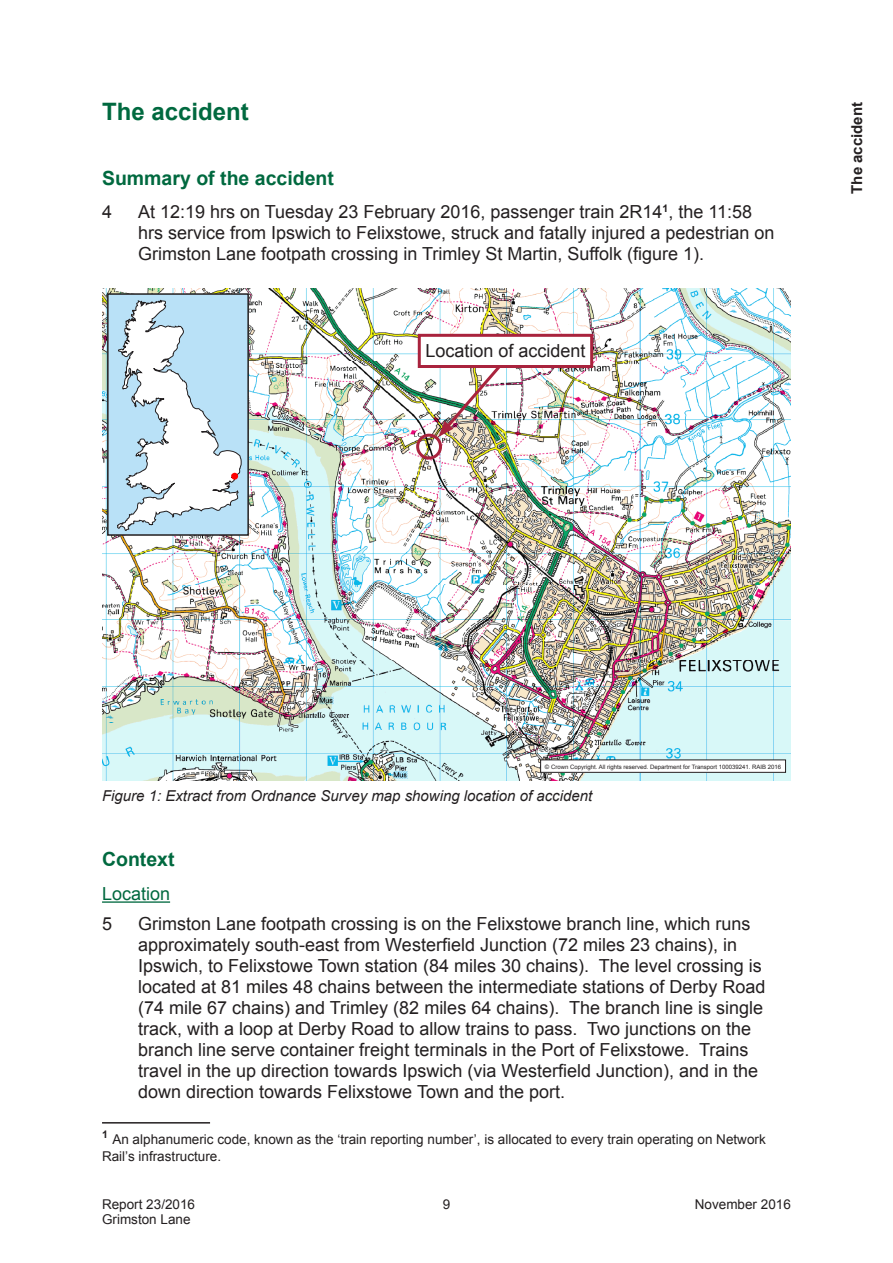
<style>
.page{position:relative;width:893px;height:1263px;background:#fff}
.page>*{position:absolute;margin:0;border:0;box-sizing:border-box;transform-origin:0 0}
.A_-_Page_Header{font:700 24px "Arial";color:#00693f}
.A_-_Sub_head_1{font:700 19.5px "Arial";color:#00693f}
.A_-_Body_Copy{font:18px/21px "Arial";color:#231f20}
.A_-_Sub_head_2{font:18px "Arial";color:#00693f}
.Caption_text{font:italic 15px "Arial";color:#231f20}
.Spine_text_-_recto{font:700 15px "Arial";color:#231f20}
.t1{font:13.5px/15px "Arial";color:#231f20}
.A_-_Body_Copy-2{font:6px "Arial";color:#231f20}
</style>
<div class="page">
<hr style="left:102px;top:901px;width:68px;height:2px;background:#00693f">
<hr style="left:102px;top:1122px;width:108px;height:1px;background:#231f20">
<img style="left:102px;top:288px;width:689px;height:492px">
<div style="left:541px;top:760px;width:244px;height:12px;background:#fff"></div>
<div style="left:540px;top:759px;width:246px;height:14px;border:1px solid #231f20"></div>
<img style="left:438px;top:368px;width:68px;height:69px">
<div style="left:419px;top:335px;width:173px;height:31px;background:#fff"></div>
<div style="left:418px;top:334px;width:175px;height:34px;border:3px solid #a9233d"></div>
<div style="left:108px;top:294px;width:140px;height:241px;background:#b9e1f7"></div>
<svg style="left:117px;top:300px;width:125px;height:231px"></svg>
<div style="left:107px;top:293px;width:142px;height:243px;border:2px solid #231f20"></div>
<div style="left:231px;top:473px;width:7px;height:7px;background:#f00;border-radius:50%"></div>
<div style="left:416px;top:434px;width:26px;height:25px;border:3px solid #a9233d;border-radius:50%"></div>
<p class="A_-_Page_Header" style="left:102px;top:95px;width:148px">The accident</p>
<p class="A_-_Sub_head_1" style="left:102px;top:165px;width:233px">Summary of the accident</p>
<p class="A_-_Body_Copy" style="left:102px;top:202px;width:12px">4</p>
<p class="A_-_Body_Copy" style="left:138px;top:202px;width:638px">At 12:19 hrs on Tuesday 23 February 2016, passenger train 2R14<sup>1</sup>, the 11:58 hrs service from Ipswich to Felixstowe, struck and fatally injured a pedestrian on<br>Grimston Lane footpath crossing in Trimley St Martin, Suffolk (figure 1).</p>
<p class="A_-_Body_Copy" style="left:425px;top:341px;width:162px">Location of accident</p>
<p class="Spine_text_-_recto" style="left:847px;top:194px;width:93px;rotate:-90deg">The accident</p>
<p class="A_-_Body_Copy-2" style="left:545px;top:762px;width:238px">© Crown Copyright. All rights reserved. Department for Transport 100039241. RAIB 2016</p>
<p class="Caption_text" style="left:102px;top:786px;width:492px">Figure 1: Extract from Ordnance Survey map showing location of accident</p>
<p class="A_-_Sub_head_1" style="left:102px;top:846px;width:74px">Context</p>
<p class="A_-_Sub_head_2" style="left:102px;top:882px;width:70px">Location</p>
<p class="A_-_Body_Copy" style="left:102px;top:913px;width:12px">5</p>
<p class="A_-_Body_Copy" style="left:138px;top:913px;width:629px">Grimston Lane footpath crossing is on the Felixstowe branch line, which runs approximately south-east from Westerfield Junction (72 miles 23 chains), in Ipswich, to Felixstowe Town station (84 miles 30 chains). The level crossing is located at 81 miles 48 chains between the intermediate stations of Derby Road (74 mile 67 chains) and Trimley (82 miles 64 chains). The branch line is single track, with a loop at Derby Road to allow trains to pass. Two junctions on the branch line serve container freight terminals in the Port of Felixstowe. Trains travel in the up direction towards Ipswich (via Westerfield Junction), and in the down direction towards Felixstowe Town and the port.</p>
<p class="t1" style="left:102px;top:1131px;width:665px;line-height:16.5px"><sup>1</sup> An alphanumeric code, known as the ‘train reporting number’, is allocated to every train operating on Network<br>Rail’s infrastructure.</p>
<p class="t1" style="left:102px;top:1197px;width:95px">Report 23/2016<br>Grimston Lane</p>
<p class="t1" style="left:443px;top:1197px;width:9px">9</p>
<p class="t1" style="left:695px;top:1197px;width:98px">November 2016</p>
</div>
